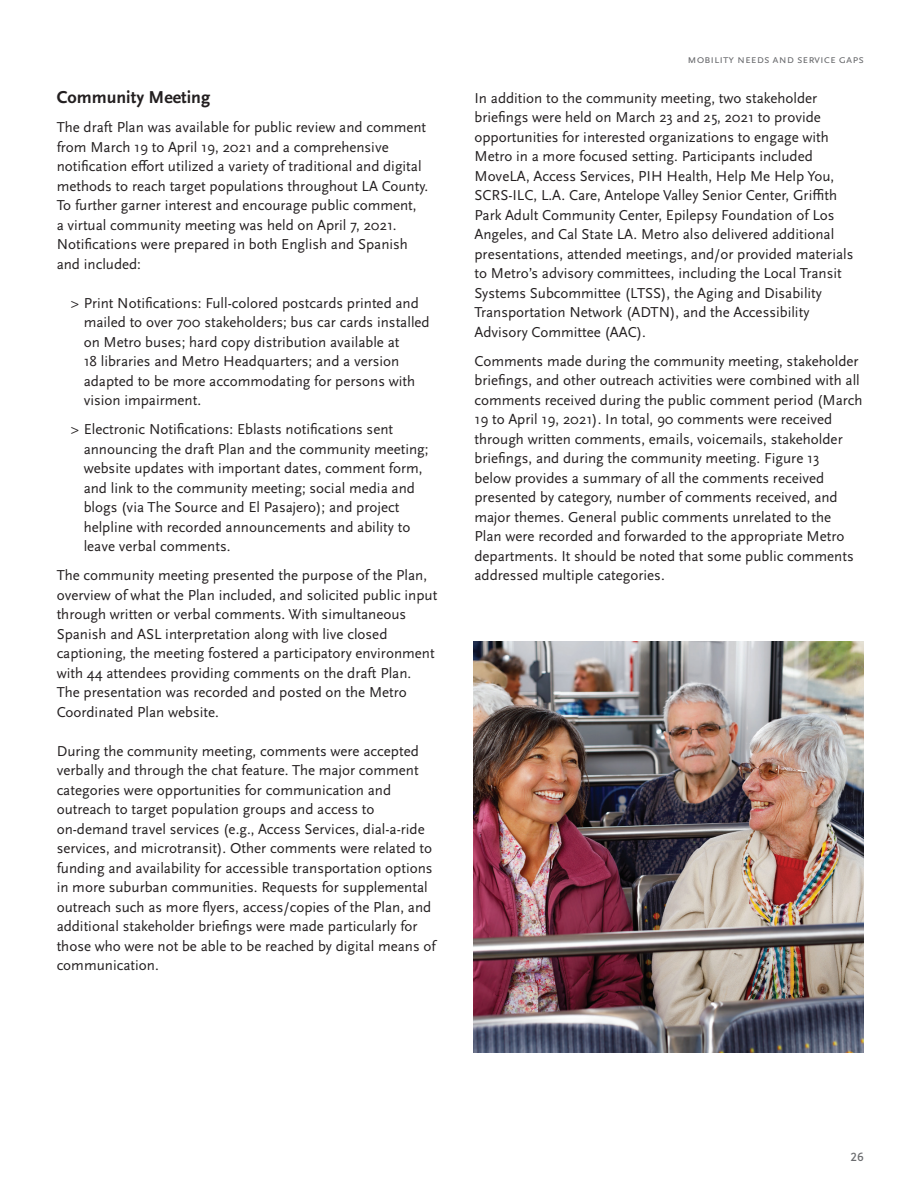
<style>
.page{position:relative;width:918px;height:1188px;background:#fff}
.page>*{position:absolute;margin:0;border:0;box-sizing:border-box;transform-origin:0 0}
.t1{font:700 18px "Scala Sans Pro";color:#231f20}
.t2{font:18px "Scala Sans Pro";color:#6c6d70}
.t3{font:15px/19.5px "Scala Sans Pro";color:#231f20}
.t4{font:12px "Scala Sans Pro";color:#6c6d70}
</style>
<div class="page">
<img style="left:473px;top:642px;width:390px;height:411px">
<p class="t1" style="left:57px;top:87px;width:155px">Community Meeting</p>
<p class="t3" style="left:57px;top:117px;width:373px">The draft Plan was available for public review and comment from March 19 to April 19, 2021 and a comprehensive notification effort utilized a variety of traditional and digital methods to reach target populations throughout LA County.<br>To further garner interest and encourage public comment,<br>a virtual community meeting was held on April 7, 2021.<br>Notifications were prepared in both English and Spanish and included:</p>
<p class="t3" style="left:84px;top:293px;width:348px;text-indent:-13px">&gt; Print Notifications: Full-colored postcards printed and mailed to over 700 stakeholders; bus car cards installed on Metro buses; hard copy distribution available at<br>18 libraries and Metro Headquarters; and a version adapted to be more accommodating for persons with vision impairment.</p>
<p class="t3" style="left:84px;top:420px;width:347px;text-indent:-13px">&gt; Electronic Notifications: Eblasts notifications sent announcing the draft Plan and the community meeting; website updates with important dates, comment form, and link to the community meeting; social media and blogs (via The Source and El Pasajero); and project helpline with recorded announcements and ability to leave verbal comments.</p>
<p class="t3" style="left:57px;top:566px;width:382px">The community meeting presented the purpose of the Plan, overview of what the Plan included, and solicited public input through written or verbal comments. With simultaneous Spanish and ASL interpretation along with live closed captioning, the meeting fostered a participatory environment with 44 attendees providing comments on the draft Plan.<br>The presentation was recorded and posted on the Metro Coordinated Plan website.</p>
<p class="t3" style="left:57px;top:741px;width:381px">During the community meeting, comments were accepted verbally and through the chat feature. The major comment categories were opportunities for communication and outreach to target population groups and access to on-demand travel services (e.g., Access Services, dial-a-ride services, and microtransit). Other comments were related to funding and availability for accessible transportation options in more suburban communities. Requests for supplemental outreach such as more flyers, access/copies of the Plan, and additional stakeholder briefings were made particularly for those who were not be able to be reached by digital means of communication.</p>
<p class="t4" style="left:688px;top:52px;width:178px">mobility needs and service gaps</p>
<p class="t3" style="left:474px;top:88px;width:380px">In addition to the community meeting, two stakeholder briefings were held on March 23 and 25, 2021 to provide opportunities for interested organizations to engage with Metro in a more focused setting. Participants included MoveLA, Access Services, PIH Health, Help Me Help You, SCRS-ILC, L.A. Care, Antelope Valley Senior Center, Griffith Park Adult Community Center, Epilepsy Foundation of Los Angeles, and Cal State LA. Metro also delivered additional presentations, attended meetings, and/or provided materials to Metro’s advisory committees, including the Local Transit Systems Subcommittee (LTSS), the Aging and Disability Transportation Network (ADTN), and the Accessibility Advisory Committee (AAC).</p>
<p class="t3" style="left:474px;top:351px;width:390px">Comments made during the community meeting, stakeholder briefings, and other outreach activities were combined with all comments received during the public comment period (March 19 to April 19, 2021). In total, 90 comments were received through written comments, emails, voicemails, stakeholder briefings, and during the community meeting. Figure 13<br>below provides a summary of all the comments received presented by category, number of comments received, and major themes. General public comments unrelated to the<br>Plan were recorded and forwarded to the appropriate Metro departments. It should be noted that some public comments addressed multiple categories.</p>
<p class="t2" style="left:850px;top:1145px;width:15px">26</p>
</div>
